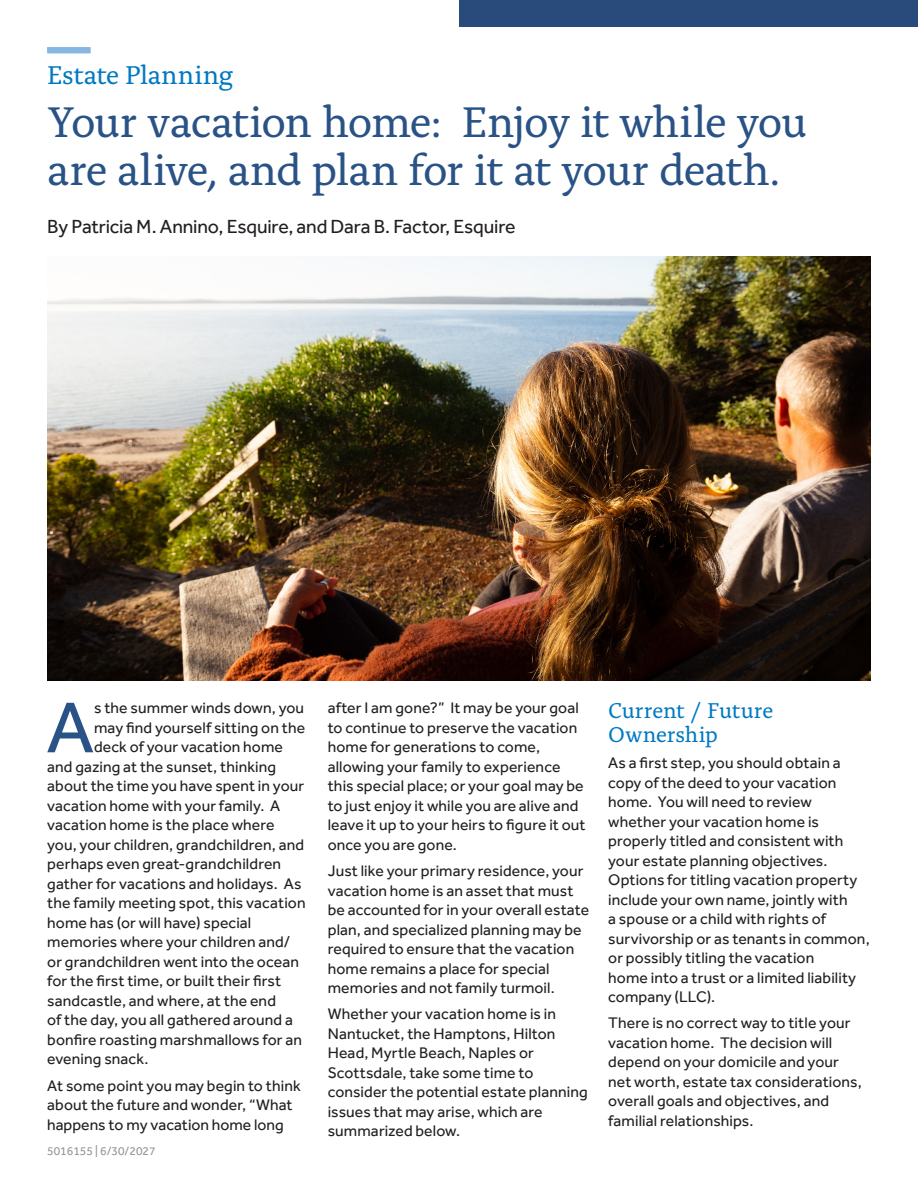
<style>
.page{position:relative;width:918px;height:1188px;background:#fff}
.page>*{position:absolute;margin:0;border:0;box-sizing:border-box;transform-origin:0 0}
.body_effra_10_12{font:74.25px "Effra Pro";color:#295286}
.t1{font:45px/48px "Alda Pro";letter-spacing:-.03em;color:#295286}
.t2{font:27px "Alda Pro";letter-spacing:-.015em;color:#0079c2}
.body_effra_10_12-2{font:22.5px/24px "Alda Pro";letter-spacing:-.01em;color:#0079c2}
.t3{font:19.5px "Effra Pro";letter-spacing:-.01em;color:#231f20}
.body_effra_10_12-3{font:15.75px/19.5px "Effra Pro";letter-spacing:.01em;color:#231f20}
.Body_New{font:15.75px/19.5px "Effra Pro";letter-spacing:.01em;color:#231f20}
.Body_New-2{font:12px "Effra Pro";color:#939598}
</style>
<div class="page">
<div style="left:459px;top:0;width:459px;height:27px;background:#294b7b"></div>
<img style="left:47px;top:256px;width:824px;height:424px">
<div style="left:47px;top:47px;width:43px;height:6px;background:#86b7e2"></div>
<p class="t2" style="left:47px;top:55px;width:188px">Estate Planning</p>
<p class="t1" style="left:47px;top:95px;width:761px">Your vacation home: Enjoy it while you are alive, and plan for it at your death.</p>
<p class="t3" style="left:47px;top:215px;width:470px">By Patricia M. Annino, Esquire, and Dara B. Factor, Esquire</p>
<p class="body_effra_10_12" style="left:47px;top:684px;width:49px">A</p>
<p class="body_effra_10_12-3" style="left:94px;top:698px;width:213px;text-align:justify">s the summer winds down, you may find yourself sitting on the deck of your vacation home</p>
<p class="body_effra_10_12-3" style="left:328px;top:698px;width:259px">after I am gone?” It may be your goal to continue to preserve the vacation home for generations to come, allowing your family to experience this special place; or your goal may be to just enjoy it while you are alive and leave it up to your heirs to figure it out once you are gone.</p>
<p class="body_effra_10_12-3" style="left:328px;top:861px;width:263px">Just like your primary residence, your vacation home is an asset that must be accounted for in your overall estate plan, and specialized planning may be required to ensure that the vacation home remains a place for special memories and not family turmoil.</p>
<p class="body_effra_10_12-3" style="left:328px;top:1004px;width:262px">Whether your vacation home is in<br>Nantucket, the Hamptons, Hilton<br>Head, Myrtle Beach, Naples or<br>Scottsdale, take some time to consider the potential estate planning issues that may arise, which are summarized below.</p>
<p class="Body_New" style="left:47px;top:757px;width:260px">and gazing at the sunset, thinking about the time you have spent in your vacation home with your family. A vacation home is the place where you, your children, grandchildren, and perhaps even great-grandchildren gather for vacations and holidays. As the family meeting spot, this vacation home has (or will have) special memories where your children and/ or grandchildren went into the ocean for the first time, or built their first sandcastle, and where, at the end<br>of the day, you all gathered around a bonfire roasting marshmallows for an evening snack.</p>
<p class="Body_New" style="left:47px;top:1075px;width:255px">At some point you may begin to think about the future and wonder, “What happens to my vacation home long</p>
<p class="Body_New-2" style="left:47px;top:1144px;width:110px">5016155 | 6/30/2027</p>
<p class="body_effra_10_12-2" style="left:608px;top:697px;width:167px">Current / Future<br>Ownership</p>
<p class="body_effra_10_12-3" style="left:608px;top:753px;width:263px">As a first step, you should obtain a copy of the deed to your vacation home. You will need to review whether your vacation home is properly titled and consistent with your estate planning objectives.<br>Options for titling vacation property include your own name, jointly with<br>a spouse or a child with rights of survivorship or as tenants in common, or possibly titling the vacation<br>home into a trust or a limited liability company (LLC).</p>
<p class="body_effra_10_12-3" style="left:608px;top:1013px;width:255px">There is no correct way to title your vacation home. The decision will depend on your domicile and your net worth, estate tax considerations, overall goals and objectives, and familial relationships.</p>
</div>
